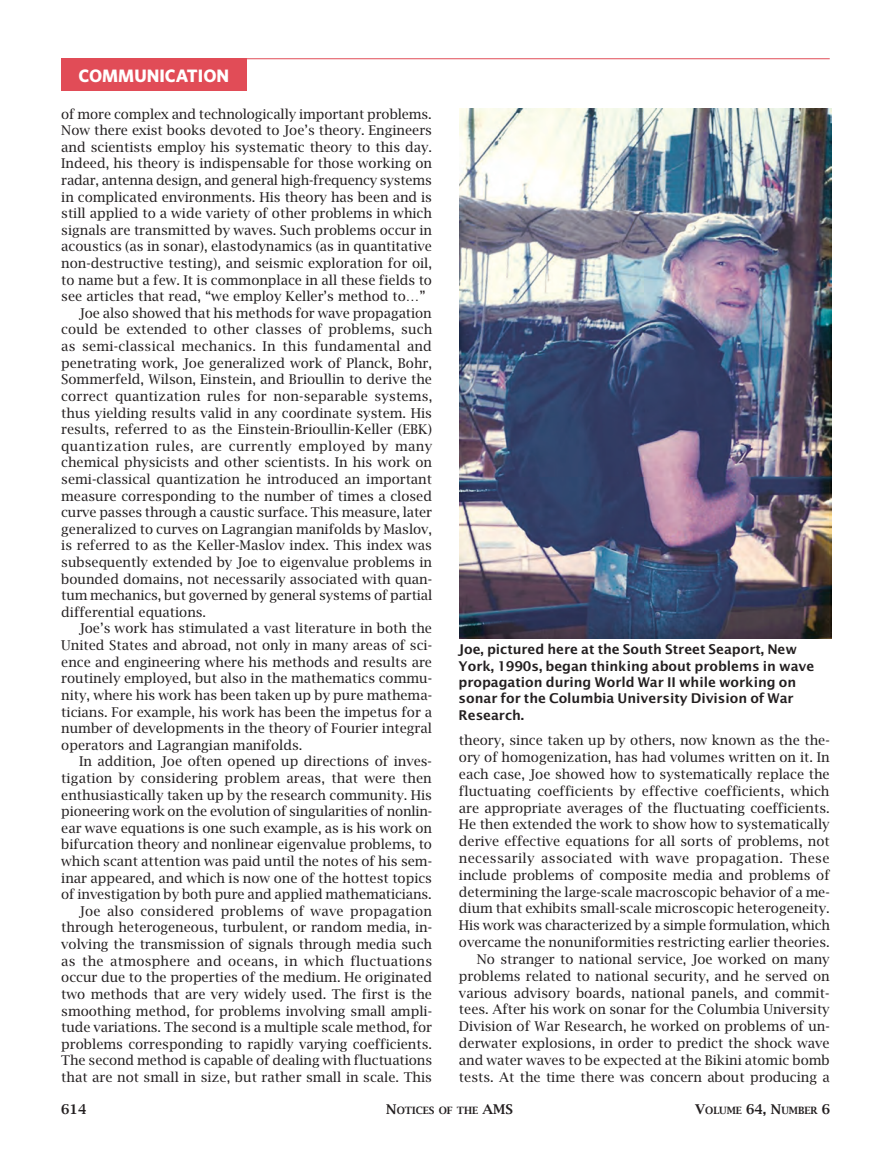
<style>
.page{position:relative;width:891px;height:1161px;background:#fff}
.page>*{position:absolute;margin:0;border:0;box-sizing:border-box;transform-origin:0 0}
.t1{font:700 18px "Whitney";color:#fff}
.t2{font:13.5px/16.8px "Lucida Bright";color:#231f20;text-align:right}
.t3{font:600 13.5px/16.5px "Lucida Sans";letter-spacing:-.005em;color:#231f20}
.t4{font:13.5px "Lucida Bright";letter-spacing:.02em;color:#231f20}
.t5{font:13.5px "Lucida Bright";letter-spacing:.03em;color:#231f20}
.t6{font:600 13.5px "Lucida Bright";color:#231f20}
.t7{font:600 10.05px "Lucida Bright Smallcaps";color:#231f20}
.s1{font-size:13.5px}
.s2{font-family:"Lucida Bright";font-size:13.5px}
</style>
<div class="page">
<hr style="left:61px;top:58px;width:769px;height:1px;background:#e14c57">
<div style="left:61px;top:58px;width:186px;height:33px;background:#e14c57"></div>
<img style="left:459px;top:108px;width:372px;height:531px">
<h1 class="t1" style="left:79px;top:64px;width:152px">COMMUNICATION</h1>
<p class="t2" style="left:61px;top:105px;width:372px">of more complex and technologically important problems.</p>
<p class="t2" style="left:61px;top:122px;width:372px">Now there exist books devoted to Joe’s theory. Engineers</p>
<p class="t2" style="left:61px;top:138px;width:372px">and scientists employ his systematic theory to this day.</p>
<p class="t2" style="left:61px;top:155px;width:372px">Indeed, his theory is indispensable for those working on</p>
<p class="t2" style="left:61px;top:171px;width:372px">radar, antenna design, and general high-frequency systems</p>
<p class="t2" style="left:61px;top:188px;width:372px">in complicated environments. His theory has been and is</p>
<p class="t2" style="left:61px;top:205px;width:372px">still applied to a wide variety of other problems in which</p>
<p class="t2" style="left:61px;top:221px;width:372px">signals are transmitted by waves. Such problems occur in</p>
<p class="t2" style="left:61px;top:238px;width:372px">acoustics (as in sonar), elastodynamics (as in quantitative</p>
<p class="t2" style="left:61px;top:255px;width:372px">non-destructive testing), and seismic exploration for oil,</p>
<p class="t2" style="left:61px;top:271px;width:372px">to name but a few. It is commonplace in all these fields to</p>
<p class="t2" style="left:61px;top:288px;width:366px">see articles that read, “we employ Keller’s method to…”</p>
<p class="t2" style="left:79px;top:304px;width:354px">Joe also showed that his methods for wave propagation</p>
<p class="t2" style="left:61px;top:321px;width:373px">could be extended to other classes of problems, such</p>
<p class="t4" style="left:61px;top:338px;width:372px">as semi-classical mechanics. In this fundamental and</p>
<p class="t2" style="left:61px;top:354px;width:372px">penetrating work, Joe generalized work of Planck, Bohr,</p>
<p class="t2" style="left:61px;top:371px;width:372px">Sommerfeld, Wilson, Einstein, and Brioullin to derive the</p>
<p class="t2" style="left:61px;top:387px;width:373px">correct quantization rules for non-separable systems,</p>
<p class="t2" style="left:61px;top:404px;width:372px">thus yielding results valid in any coordinate system. His</p>
<p class="t2" style="left:61px;top:421px;width:372px">results, referred to as the Einstein-Brioullin-Keller (EBK)</p>
<p class="t5" style="left:61px;top:438px;width:372px">quantization rules, are currently employed by many</p>
<p class="t2" style="left:61px;top:454px;width:372px">chemical physicists and other scientists. In his work on</p>
<p class="t2" style="left:61px;top:470px;width:372px">semi-classical quantization he introduced an important</p>
<p class="t2" style="left:61px;top:487px;width:372px">measure corresponding to the number of times a closed</p>
<p class="t2" style="left:61px;top:504px;width:372px">curve passes through a caustic surface. This measure, later</p>
<p class="t2" style="left:61px;top:520px;width:372px">generalized to curves on Lagrangian manifolds by Maslov,</p>
<p class="t2" style="left:61px;top:537px;width:372px">is referred to as the Keller-Maslov index. This index was</p>
<p class="t2" style="left:61px;top:554px;width:372px">subsequently extended by Joe to eigenvalue problems in</p>
<p class="t2" style="left:61px;top:570px;width:372px">bounded domains, not necessarily associated with quan-</p>
<p class="t2" style="left:61px;top:587px;width:372px">tum mechanics, but governed by general systems of partial</p>
<p class="t2" style="left:61px;top:603px;width:146px">differential equations.</p>
<p class="t2" style="left:79px;top:620px;width:354px">Joe’s work has stimulated a vast literature in both the</p>
<p class="t2" style="left:61px;top:637px;width:372px">United States and abroad, not only in many areas of sci-</p>
<p class="t2" style="left:61px;top:653px;width:372px">ence and engineering where his methods and results are</p>
<p class="t2" style="left:61px;top:670px;width:372px">routinely employed, but also in the mathematics commu-</p>
<p class="t2" style="left:61px;top:686px;width:372px">nity, where his work has been taken up by pure mathema-</p>
<p class="t2" style="left:61px;top:703px;width:372px">ticians. For example, his work has been the impetus for a</p>
<p class="t2" style="left:61px;top:720px;width:372px">number of developments in the theory of Fourier integral</p>
<p class="t2" style="left:61px;top:736px;width:243px">operators and Lagrangian manifolds.</p>
<p class="t2" style="left:79px;top:753px;width:354px">In addition, Joe often opened up directions of inves-</p>
<p class="t2" style="left:61px;top:769px;width:372px">tigation by considering problem areas, that were then</p>
<p class="t2" style="left:61px;top:786px;width:372px">enthusiastically taken up by the research community. His</p>
<p class="t2" style="left:61px;top:803px;width:372px">pioneering work on the evolution of singularities of nonlin-</p>
<p class="t2" style="left:61px;top:819px;width:372px">ear wave equations is one such example, as is his work on</p>
<p class="t2" style="left:61px;top:836px;width:372px">bifurcation theory and nonlinear eigenvalue problems, to</p>
<p class="t2" style="left:61px;top:853px;width:372px">which scant attention was paid until the notes of his sem-</p>
<p class="t2" style="left:61px;top:869px;width:372px">inar appeared, and which is now one of the hottest topics</p>
<p class="t2" style="left:61px;top:886px;width:372px">of investigation by both pure and applied mathematicians.</p>
<p class="t2" style="left:79px;top:902px;width:354px">Joe also considered problems of wave propagation</p>
<p class="t2" style="left:61px;top:919px;width:372px">through heterogeneous, turbulent, or random media, in-</p>
<p class="t2" style="left:61px;top:936px;width:372px">volving the transmission of signals through media such</p>
<p class="t4" style="left:61px;top:953px;width:372px">as the atmosphere and oceans, in which fluctuations</p>
<p class="t2" style="left:61px;top:969px;width:372px">occur due to the properties of the medium. He originated</p>
<p class="t2" style="left:61px;top:985px;width:372px">two methods that are very widely used. The first is the</p>
<p class="t2" style="left:61px;top:1002px;width:372px">smoothing method, for problems involving small ampli-</p>
<p class="t2" style="left:61px;top:1019px;width:372px">tude variations. The second is a multiple scale method, for</p>
<p class="t2" style="left:61px;top:1035px;width:372px">problems corresponding to rapidly varying coefficients.</p>
<p class="t2" style="left:61px;top:1052px;width:372px">The second method is capable of dealing with fluctuations</p>
<p class="t2" style="left:61px;top:1068px;width:372px">that are not small in size, but rather small in scale. This</p>
<p class="t3" style="left:459px;top:641px;width:357px">Joe, pictured here at the South Street Seaport, New York, 1990s, began thinking about problems in wave propagation during World War II while working on sonar for the Columbia University Division of War Research.</p>
<p class="t2" style="left:459px;top:732px;width:373px">theory, since taken up by others, now known as the the&shy;ory of homogenization, has had volumes written on it. In each case, Joe showed how to systematically replace the fluctuating coefficients by effective coefficients, which are appropriate averages of the fluctuating coefficients.<br>He then extended the work to show how to systematically derive effective equations for all sorts of problems, not necessarily associated with wave propagation. These include problems of composite media and problems of determining the large-scale macroscopic behavior of a me&shy;dium that exhibits small-scale microscopic heterogeneity.<br>His work was characterized by a simple formulation, which overcame the nonuniformities restricting earlier theories.<br>No stranger to national service, Joe worked on many problems related to national security, and he served on various advisory boards, national panels, and commit&shy;tees. After his work on sonar for the Columbia University Division of War Research, he worked on problems of un&shy;derwater explosions, in order to predict the shock wave and water waves to be expected at the Bikini atomic bomb tests. At the time there was concern about producing a</p>
<p class="t6" style="left:61px;top:1101px;width:27px">614</p>
<p class="t7" style="left:386px;top:1105px;width:124px"><span class="s1">N</span>OTICES OF THE <span class="s1">AMS</span></p>
<p class="t7" style="left:695px;top:1105px;width:137px"><span class="s1">V</span>OLUME <span class="s2">64,</span> <span class="s1">N</span>UMBER <span class="s2">6</span></p>
</div>
